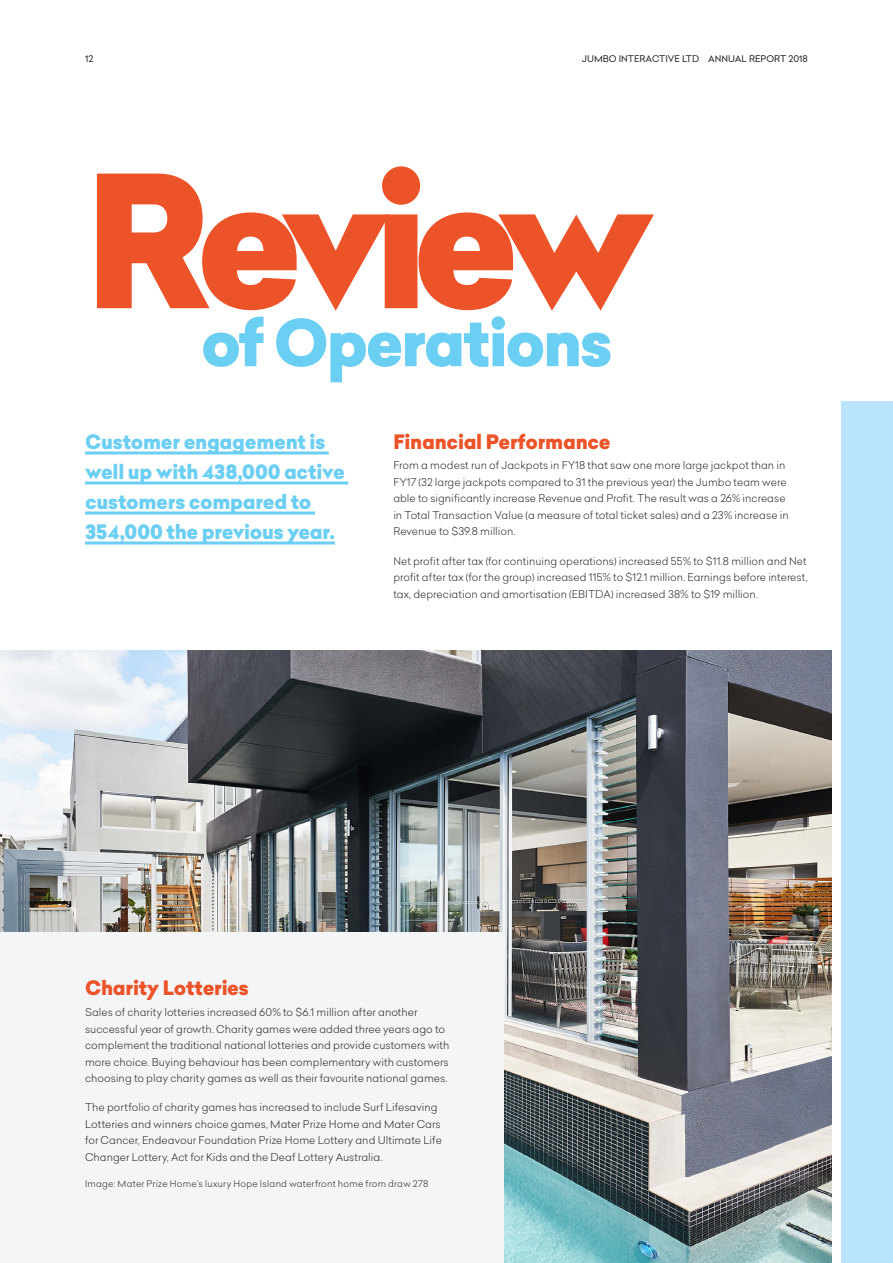
<style>
.page{position:relative;width:893px;height:1263px;background:#fff}
.page>*{position:absolute;margin:0;border:0;box-sizing:border-box;transform-origin:0 0}
.t1{font:900 180px "Celias";letter-spacing:-.11em;color:#ec5328}
.t2{font:900 63.3px "Celias";letter-spacing:-.04em;color:#6bcef3}
.t3{font:900 19.5px/30px "Celias";letter-spacing:-.015em;color:#6bcef3}
.t4{font:900 19.5px "Celias";letter-spacing:-.015em;color:#ec5328}
.Body{font:300 10.5px/16.5px "Celias";letter-spacing:.005em;color:#231f20}
.t5{font:300 9px "Celias";letter-spacing:.025em;color:#231f20}
.t6{font:9px "Celias";color:#231f20}
</style>
<div class="page">
<img style="left:0;top:651px;width:832px;height:612px">
<div style="left:0;top:932px;width:503px;height:331px;background:#f4f5f6"></div>
<hr style="left:85px;top:451px;width:244px;height:3px;background:#6bcef3">
<hr style="left:85px;top:481px;width:263px;height:3px;background:#6bcef3">
<hr style="left:85px;top:511px;width:230px;height:3px;background:#6bcef3">
<hr style="left:85px;top:541px;width:250px;height:3px;background:#6bcef3">
<p class="t6" style="left:85px;top:52px;width:10px">12</p>
<p class="t6" style="left:582px;top:52px;width:228px">JUMBO INTERACTIVE LTD ANNUAL REPORT 2018</p>
<p class="t1" style="left:85px;top:112px;width:571px">Review</p>
<p class="t2" style="left:201px;top:297px;width:413px">of Operations</p>
<h1 class="t3" style="left:85px;top:427px;width:261px">Customer engagement is well up with 438,000 active customers compared to<br>354,000 the previous year.</h1>
<h1 class="t4" style="left:393px;top:427px;width:219px">Financial Performance</h1>
<p class="Body" style="left:393px;top:457px;width:397px">From a modest run of Jackpots in FY18 that saw one more large jackpot than in FY17 (32 large jackpots compared to 31 the previous year) the Jumbo team were able to significantly increase Revenue and Profit. The result was a 26% increase in Total Transaction Value (a measure of total ticket sales) and a 23% increase in Revenue to $39.8 million.</p>
<p class="Body" style="left:393px;top:552px;width:416px;text-align:justify">Net profit after tax (for continuing operations) increased 55% to $11.8 million and Net profit after tax (for the group) increased 115% to $12.1 million. Earnings before interest, tax, depreciation and amortisation (EBITDA) increased 38% to $19 million.</p>
<h1 class="t4" style="left:85px;top:974px;width:165px">Charity Lotteries</h1>
<p class="Body" style="left:85px;top:1004px;width:366px">Sales of charity lotteries increased 60% to $6.1 million after another successful year of growth. Charity games were added three years ago to complement the traditional national lotteries and provide customers with more choice. Buying behaviour has been complementary with customers choosing to play charity games as well as their favourite national games.</p>
<p class="Body" style="left:85px;top:1099px;width:358px">The portfolio of charity games has increased to include Surf Lifesaving Lotteries and winners choice games, Mater Prize Home and Mater Cars for Cancer, Endeavour Foundation Prize Home Lottery and Ultimate Life Changer Lottery, Act for Kids and the Deaf Lottery Australia.</p>
<p class="t5" style="left:85px;top:1177px;width:345px">Image: Mater Prize Home’s luxury Hope Island waterfront home from draw 278</p>
</div>
